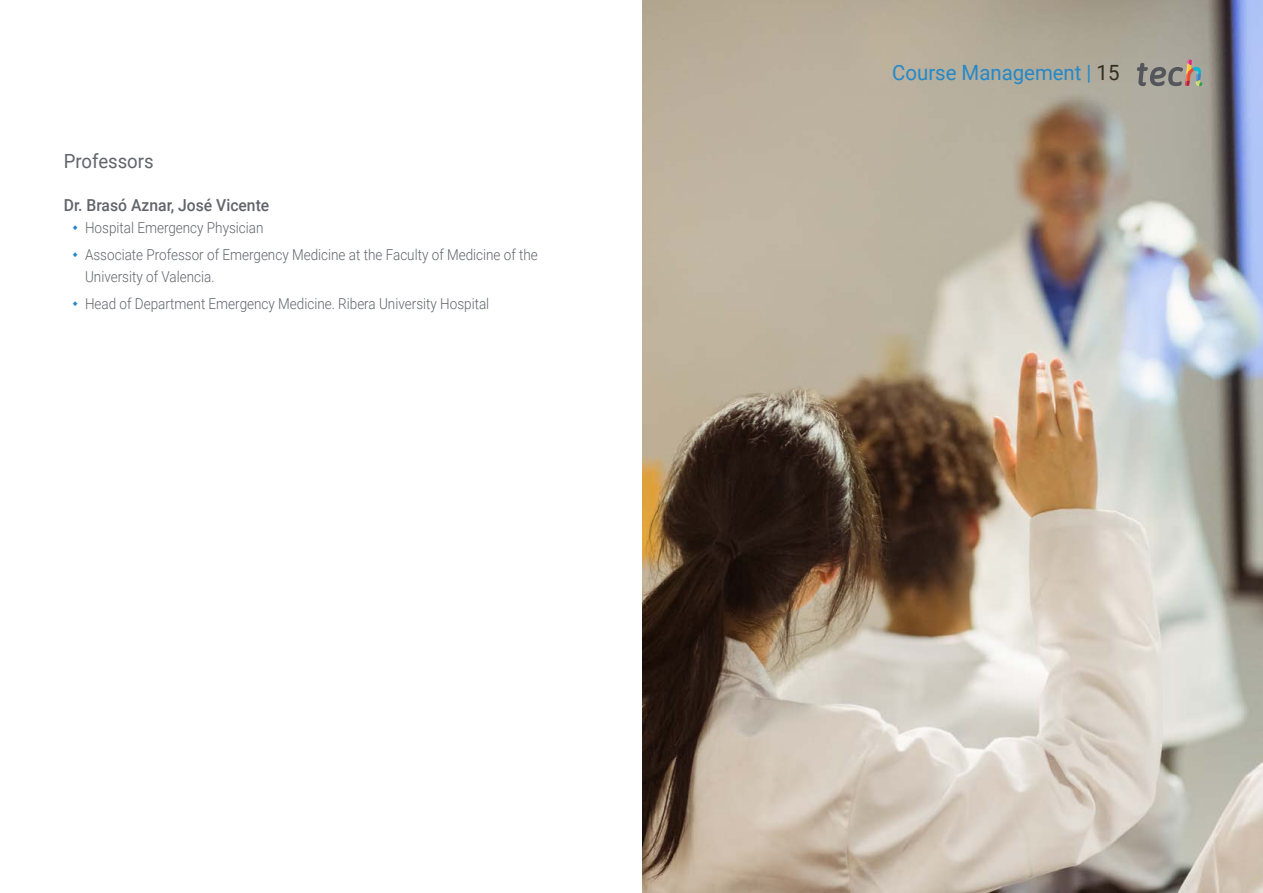
<style>
.page{position:relative;width:1263px;height:893px;background:#fff}
.page>*{position:absolute;margin:0;border:0;box-sizing:border-box;transform-origin:0 0}
.t1{font:21px "Roboto";color:#2488c9}
.t2{font:19.5px "Roboto";color:#61646a;scale:.95 1}
.t3{font:500 16.5px "Roboto";color:#61646a;scale:.95 1}
.t4{font:300 15px/26.7px "Roboto";color:#61646a;scale:.9 1}
.s1{color:#312e20}
</style>
<div class="page">
<img style="left:642px;top:0;width:621px;height:893px">
<svg style="left:1137px;top:60px;width:65px;height:27px;background:#948f87"></svg>
<h2 class="t2" style="left:64px;top:148px;width:96px">Professors</h2>
<p class="t3" style="left:64px;top:193px;width:218px">Dr. Brasó Aznar, José Vicente</p>
<p class="t4" style="left:85px;top:214px;width:505px">Hospital Emergency Physician<br>Associate Professor of Emergency Medicine at the Faculty of Medicine of the</p>
<p class="t4" style="left:85px;top:263px;width:451px">University of Valencia.<br>Head of Department Emergency Medicine. Ribera University Hospital</p>
<h1 class="t1" style="left:892px;top:57px;width:229px">Course Management | <span class="s1">15</span></h1>
</div>
